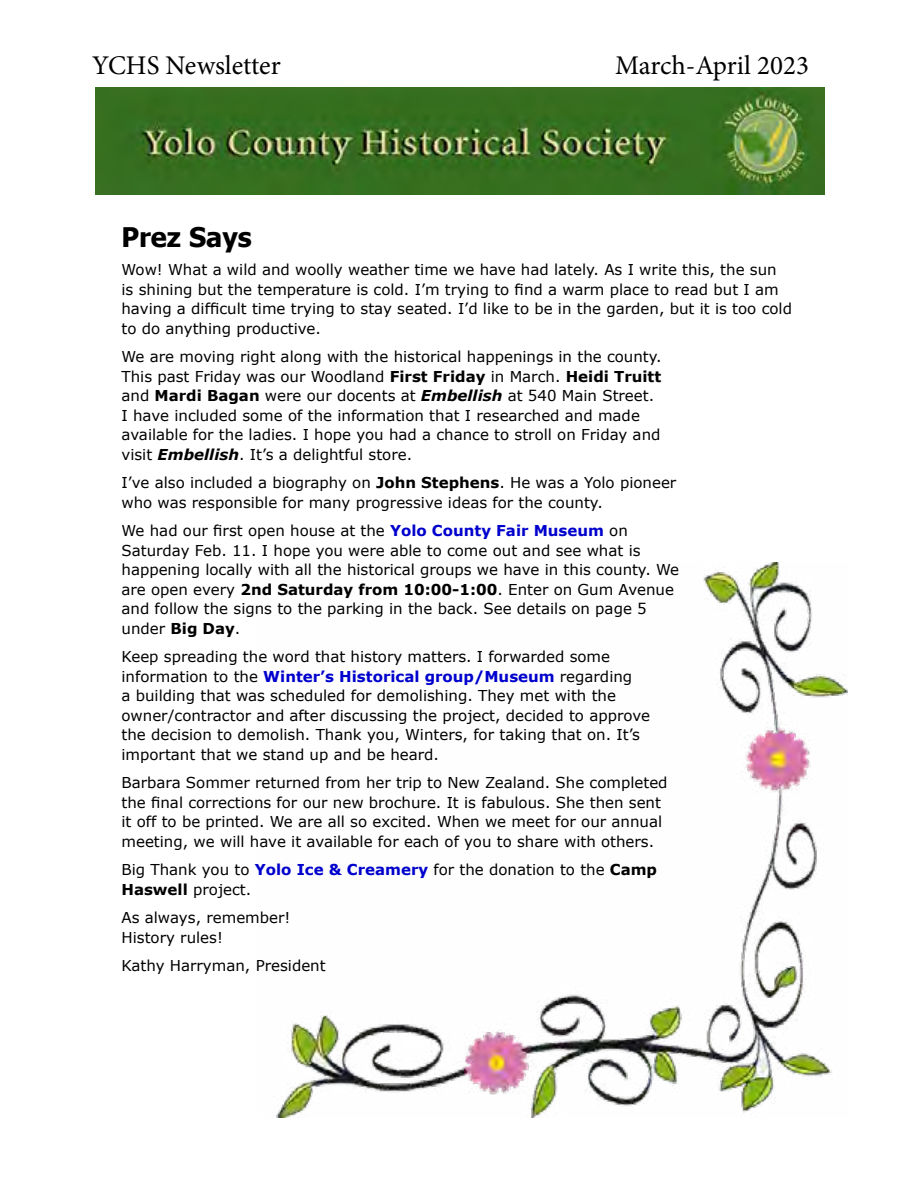
<style>
.page{position:relative;width:918px;height:1188px;background:#fff}
.page>*{position:absolute;margin:0;border:0;box-sizing:border-box;transform-origin:0 0}
.t1{font:27px "Minion Pro";color:#000}
.t2{font:700 27px "Tahoma";color:#000}
.t3{font:15px/19.5px "Verdana";color:#000}
.s1{font-weight:700}
.s2{font-weight:700;font-style:italic}
.s3{font-weight:700;color:#0000cd}
</style>
<div class="page">
<img style="left:95px;top:88px;width:729px;height:106px">
<img style="left:276px;top:563px;width:572px;height:554px">
<h1 class="t1" style="left:92px;top:48px;width:190px">YCHS Newsletter</h1>
<h1 class="t1" style="left:615px;top:48px;width:195px">March-April 2023</h1>
<h1 class="t2" style="left:122px;top:218px;width:132px">Prez Says</h1>
<p class="t3" style="left:121px;top:260px;width:672px">Wow! What a wild and woolly weather time we have had lately. As I write this, the sun is shining but the temperature is cold. I’m trying to find a warm place to read but I am having a difficult time trying to stay seated. I’d like to be in the garden, but it is too cold to do anything productive.</p>
<p class="t3" style="left:122px;top:347px;width:542px">We are moving right along with the historical happenings in the county.<br>This past Friday was our Woodland <span class="s1">First Friday</span> in March. <span class="s1">Heidi Truitt </span>and <span class="s1">Mardi Bagan</span> were our docents at <span class="s2">Embellish</span> at 540 Main Street.<br>I have included some of the information that I researched and made available for the ladies. I hope you had a chance to stroll on Friday and visit <span class="s2">Embellish</span>. It’s a delightful store.</p>
<p class="t3" style="left:122px;top:473px;width:556px">I’ve also included a biography on <span class="s1">John Stephens</span>. He was a Yolo pioneer who was responsible for many progressive ideas for the county.</p>
<p class="t3" style="left:122px;top:521px;width:559px">We had our first open house at the <span class="s3">Yolo County Fair Museum</span> on Saturday Feb. 11. I hope you were able to come out and see what is happening locally with all the historical groups we have in this county. We are open every <span class="s1">2nd Saturday from 10:00-1:00</span>. Enter on Gum Avenue and follow the signs to the parking in the back. See details on page 5 under <span class="s1">Big Day</span>.</p>
<p class="t3" style="left:121px;top:647px;width:530px">Keep spreading the word that history matters. I forwarded some information to the <span class="s3">Winter’s Historical group/Museum</span> regarding<br>a building that was scheduled for demolishing. They met with the owner/contractor and after discussing the project, decided to approve the decision to demolish. Thank you, Winters, for taking that on. It’s important that we stand up and be heard.</p>
<p class="t3" style="left:121px;top:773px;width:548px">Barbara Sommer returned from her trip to New Zealand. She completed the final corrections for our new brochure. It is fabulous. She then sent it off to be printed. We are all so excited. When we meet for our annual meeting, we will have it available for each of you to share with others.</p>
<p class="t3" style="left:121px;top:860px;width:537px">Big Thank you to <span class="s3">Yolo Ice &amp; Creamery</span> for the donation to the <span class="s1">Camp<br>Haswell</span> project.</p>
<p class="t3" style="left:121px;top:908px;width:170px">As always, remember!<br>History rules!</p>
<p class="t3" style="left:121px;top:956px;width:206px">Kathy Harryman, President</p>
</div>
